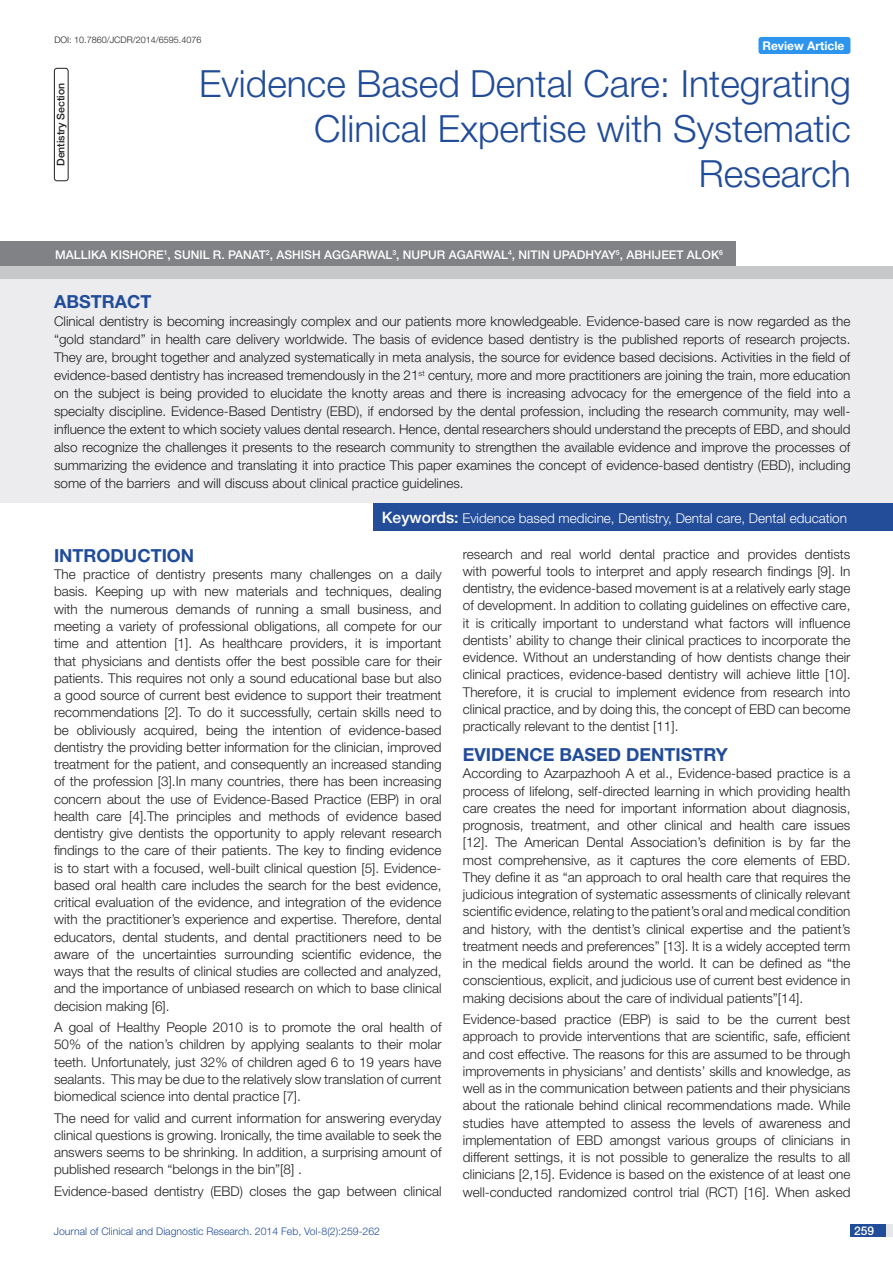
<style>
.page{position:relative;width:893px;height:1263px;background:#fff}
.page>*{position:absolute;margin:0;border:0;box-sizing:border-box;transform-origin:0 0}
.t1{font:300 37.5px/45px "Helvetica Neue";color:#214c99;text-align:right}
.Level_1{font:700 18px "Helvetica Neue";color:#214c99}
.Abstract_head{font:700 18px "Helvetica Neue";color:#214c99}
.Body_text{font:300 13.5px/17.2px "Helvetica Neue";color:#231f20;text-align:justify}
.Abstract_text{font:300 13.5px/18px "Helvetica Neue";color:#231f20;text-align:justify}
.Key_words{font:300 13.5px "Helvetica Neue";color:#fff}
.Author{font:500 12px "Helvetica Neue";color:#fff}
.t2{font:700 12px "Helvetica Neue";color:#fff}
.t3{font:300 10.5px "Helvetica Neue";color:#214c99}
.t4{font:500 10.5px "Helvetica Neue";color:#231f20}
.DOI{font:300 9px "Helvetica Neue";color:#231f20}
.s1{color:#244d99}
.s2{font-weight:500;font-size:15.75px}
</style>
<div class="page">
<div style="left:850px;top:1224px;width:43px;height:13px;background:#e6e7e9"></div>
<div style="left:850px;top:1224px;width:35px;height:13px;background:#214c99"></div>
<div style="left:758px;top:37px;width:92px;height:17px;background:#2e95ee;border-radius:3px"></div>
<div style="left:0;top:277px;width:893px;height:225px;background:#ececee"></div>
<div style="left:0;top:266px;width:893px;height:12px;background:#c7c8ca"></div>
<div style="left:373px;top:503px;width:520px;height:27px;background:#244d99"></div>
<div style="left:0;top:242px;width:736px;height:24px;background:#808285"></div>
<div style="left:54px;top:68px;width:15px;height:113px;border:1px solid #231f20;border-radius:3px"></div>
<p class="DOI" style="left:54px;top:35px;width:148px">DOI: 10.7860/JCDR/2014/6595.4076</p>
<p class="t2" style="left:762px;top:38px;width:83px">Review Article</p>
<p class="t1" style="left:199px;top:60px;width:653px">Evidence Based Dental Care: Integrating<br>Clinical Expertise with Systematic<br>Research</p>
<p class="t4" style="left:54px;top:166px;width:85px;rotate:-90deg">DENTISTRY SECTION</p>
<p class="Author" style="left:55px;top:247px;width:669px">MALLIKA KISHORE<sup>1</sup>, SUNIL R. PANAT<sup>2</sup>, ASHISH AGGARWAL<sup>3</sup>, NUPUR AGARWAL<sup>4</sup>, NITIN UPADHYAY<sup>5</sup>, ABHIJEET ALOK<sup>6</sup></p>
<p class="Abstract_head" style="left:54px;top:290px;width:99px">ABST<span class="s1">RAC</span>T</p>
<p class="Abstract_text" style="left:54px;top:312px;width:798px">Clinical dentistry is becoming increasingly complex and our patients more knowledgeable. Evidence-based care is now regarded as the “gold standard” in health care delivery worldwide. The basis of evidence based dentistry is the published reports of research projects.<br>They are, brought together and analyzed systematically in meta analysis, the source for evidence based decisions. Activities in the field of evidence-based dentistry has increased tremendously in the 21<sup>st</sup> century, more and more practitioners are joining the train, more education on the subject is being provided to elucidate the knotty areas and there is increasing advocacy for the emergence of the field into a specialty discipline. Evidence-Based Dentistry (EBD), if endorsed by the dental profession, including the research community, may well&shy;influence the extent to which society values dental research. Hence, dental researchers should understand the precepts of EBD, and should also recognize the challenges it presents to the research community to strengthen the available evidence and improve the processes of summarizing the evidence and translating it into practice This paper examines the concept of evidence-based dentistry (EBD), including some of the barriers and will discuss about clinical practice guidelines.</p>
<p class="Key_words" style="left:382px;top:510px;width:467px"><span class="s2">KEYWORDS:</span> Evidence based medicine, Dentistry, Dental care, Dental education</p>
<p class="Level_1" style="left:54px;top:544px;width:142px">INTRODUCTION</p>
<p class="Body_text" style="left:54px;top:565px;width:389px">The practice of dentistry presents many challenges on a daily basis. Keeping up with new materials and techniques, dealing with the numerous demands of running a small business, and meeting a variety of professional obligations, all compete for our time and attention [1]. As healthcare providers, it is important that physicians and dentists offer the best possible care for their patients. This requires not only a sound educational base but also a good source of current best evidence to support their treatment recommendations [2]. To do it successfully, certain skills need to be obliviously acquired, being the intention of evidence-based dentistry the providing better information for the clinician, improved treatment for the patient, and consequently an increased standing of the profession [3].In many countries, there has been increasing concern about the use of Evidence-Based Practice (EBP) in oral health care [4].The principles and methods of evidence based dentistry give dentists the opportunity to apply relevant research findings to the care of their patients. The key to finding evidence is to start with a focused, well-built clinical question [5]. Evidence&shy;based oral health care includes the search for the best evidence, critical evaluation of the evidence, and integration of the evidence with the practitioner’s experience and expertise. Therefore, dental educators, dental students, and dental practitioners need to be aware of the uncertainties surrounding scientific evidence, the ways that the results of clinical studies are collected and analyzed, and the importance of unbiased research on which to base clinical decision making [6].</p>
<p class="Body_text" style="left:54px;top:1018px;width:389px">A goal of Healthy People 2010 is to promote the oral health of 50% of the nation’s children by applying sealants to their molar teeth. Unfortunately, just 32% of children aged 6 to 19 years have sealants. This may be due to the relatively slow translation of current biomedical science into dental practice [7].</p>
<p class="Body_text" style="left:54px;top:1109px;width:389px">The need for valid and current information for answering everyday clinical questions is growing. Ironically, the time available to seek the answers seems to be shrinking. In addition, a surprising amount of published research “belongs in the bin”[8] .</p>
<p class="Body_text" style="left:54px;top:1182px;width:389px">Evidence-based dentistry (EBD) closes the gap between clinical</p>
<p class="Body_text" style="left:463px;top:545px;width:389px">research and real world dental practice and provides dentists with powerful tools to interpret and apply research findings [9]. In dentistry, the evidence-based movement is at a relatively early stage of development. In addition to collating guidelines on effective care, it is critically important to understand what factors will influence dentists’ ability to change their clinical practices to incorporate the evidence. Without an understanding of how dentists change their clinical practices, evidence-based dentistry will achieve little [10].<br>Therefore, it is crucial to implement evidence from research into clinical practice, and by doing this, the concept of EBD can become practically relevant to the dentist [11].</p>
<p class="Level_1" style="left:463px;top:743px;width:267px">EVIDENCE BASED DENTISTRY</p>
<p class="Body_text" style="left:463px;top:765px;width:389px">According to Azarpazhooh A et al., Evidence-based practice is a process of lifelong, self-directed learning in which providing health care creates the need for important information about diagnosis, prognosis, treatment, and other clinical and health care issues [12]. The American Dental Association’s definition is by far the most comprehensive, as it captures the core elements of EBD.<br>They define it as “an approach to oral health care that requires the judicious integration of systematic assessments of clinically relevant scientific evidence, relating to the patient’s oral and medical condition and history, with the dentist’s clinical expertise and the patient’s treatment needs and preferences” [13]. It is a widely accepted term in the medical fields around the world. It can be defined as “the conscientious, explicit, and judicious use of current best evidence in making decisions about the care of individual patients”[14].</p>
<p class="Body_text" style="left:463px;top:1010px;width:389px">Evidence-based practice (EBP) is said to be the current best approach to provide interventions that are scientific, safe, efficient and cost effective. The reasons for this are assumed to be through improvements in physicians’ and dentists’ skills and knowledge, as well as in the communication between patients and their physicians about the rationale behind clinical recommendations made. While studies have attempted to assess the levels of awareness and implementation of EBD amongst various groups of clinicians in different settings, it is not possible to generalize the results to all clinicians [2,15]. Evidence is based on the existence of at least one well-conducted randomized control trial (RCT) [16]. When asked</p>
<p class="t3" style="left:54px;top:1225px;width:328px">Journal of Clinical and Diagnostic Research. 2014 Feb, Vol-8(2):259-262</p>
<p class="Author" style="left:854px;top:1223px;width:22px">259</p>
</div>
